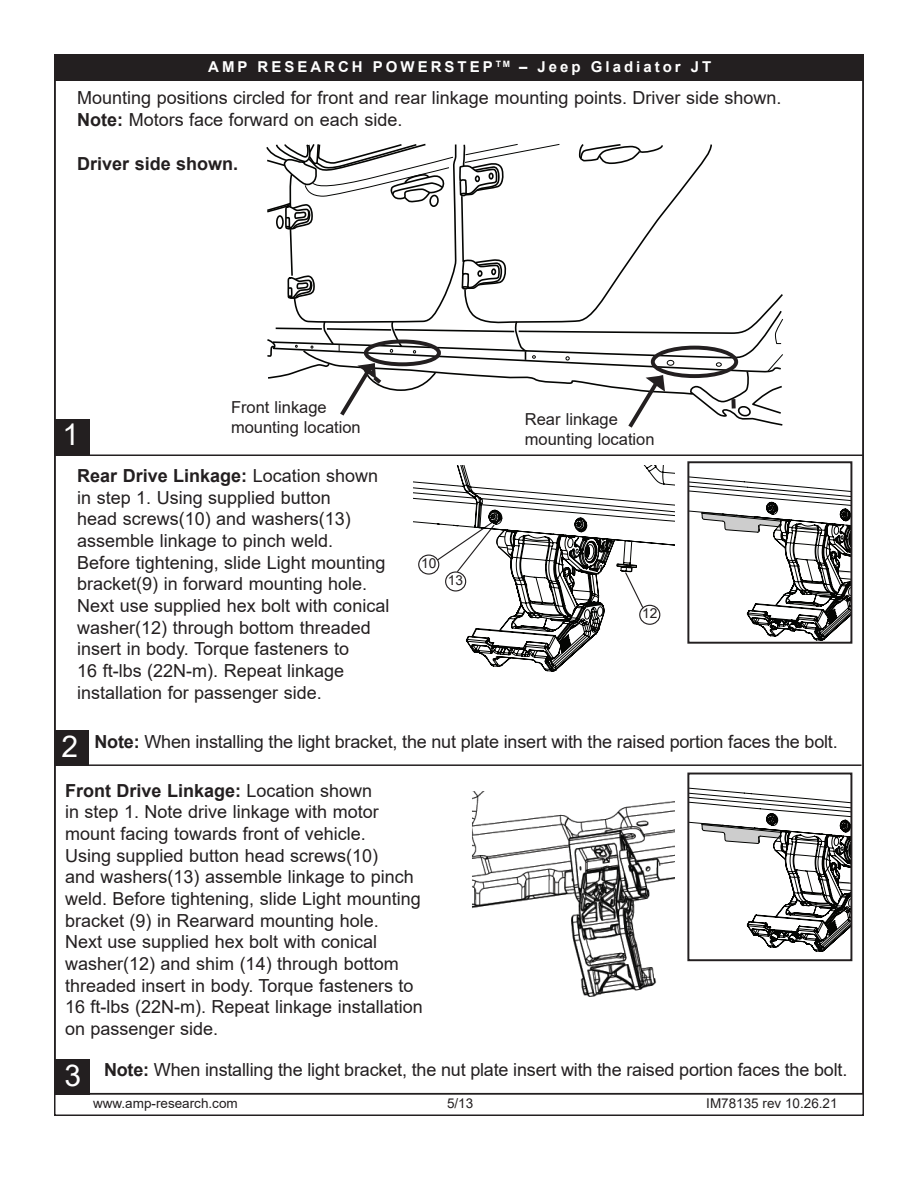
<style>
.page{position:relative;width:918px;height:1188px;background:#fff}
.page>*{position:absolute;margin:0;border:0;box-sizing:border-box;transform-origin:0 0}
.t1{font:30px "Arial";color:#fff}
.t2{font:18px/21.8px "Arial";color:#231f20}
.t3{font:700 18px "Arial";color:#231f20}
.t4{font:16.5px/20px "Arial";color:#231f20}
.t5{font:700 15px "Arial";letter-spacing:.2em;color:#fff}
.t6{font:13.8px "Arial";color:#231f20}
.t7{font:13.5px "Arial";color:#231f20}
.s1{font-weight:700}
</style>
<div class="page">
<div style="left:54px;top:55px;width:809px;height:26px;background:#231f20"></div>
<svg style="left:413px;top:465px;width:192px;height:207px"></svg>
<svg style="left:418px;top:521px;width:94px;height:71px"></svg>
<svg style="left:605px;top:465px;width:244px;height:176px"></svg>
<div style="left:687px;top:461px;width:165px;height:183px;border:2px solid #231f20"></div>
<img style="left:472px;top:792px;width:203px;height:205px">
<svg style="left:690px;top:787px;width:159px;height:165px"></svg>
<div style="left:687px;top:773px;width:165px;height:188px;border:2px solid #231f20"></div>
<hr style="left:54px;top:454px;width:809px;height:2px;background:#231f20">
<hr style="left:54px;top:764px;width:808px;height:2px;background:#231f20">
<svg style="left:266px;top:143px;width:517px;height:285px"></svg>
<div style="left:55px;top:419px;width:35px;height:36px;background:#231f20"></div>
<div style="left:54px;top:730px;width:34px;height:36px;background:#231f20"></div>
<div style="left:55px;top:1059px;width:35px;height:36px;background:#231f20"></div>
<p class="t5" style="left:208px;top:56px;width:505px">AMP RESEARCH POWERSTEP <sup>TM</sup> – Jeep Gladiator JT</p>
<p class="t2" style="left:77px;top:87px;width:706px">Mounting positions circled for front and rear linkage mounting points. Driver side shown.<br><span class="s1">Note:</span> Motors face forward on each side.</p>
<p class="t3" style="left:77px;top:151px;width:163px">Driver side shown.</p>
<p class="t4" style="left:231px;top:397px;width:131px">Front linkage mounting location</p>
<p class="t4" style="left:525px;top:409px;width:95px">Rear linkage</p>
<h1 class="t1" style="left:63px;top:414px;width:18px">1</h1>
<p class="t4" style="left:525px;top:429px;width:131px">mounting location</p>
<p class="t2" style="left:77px;top:465px;width:314px"><span class="s1">Rear Drive Linkage:</span> Location shown in step 1. Using supplied button<br>head screws(10) and washers(13) assemble linkage to pinch weld.<br>Before tightening, slide Light mounting bracket(9) in forward mounting hole.<br>Next use supplied hex bolt with conical washer(12) through bottom threaded insert in body. Torque fasteners to<br>16 ft-lbs (22N-m). Repeat linkage installation for passenger side.</p>
<p class="t6" style="left:421px;top:554px;width:17px">10</p>
<p class="t6" style="left:448px;top:571px;width:17px">13</p>
<p class="t6" style="left:642px;top:604px;width:17px">12</p>
<h1 class="t1" style="left:61px;top:726px;width:18px">2</h1>
<p class="t2" style="left:94px;top:731px;width:745px"><span class="s1">Note:</span> When installing the light bracket, the nut plate insert with the raised portion faces the bolt.</p>
<p class="t2" style="left:65px;top:779px;width:359px"><span class="s1">Front Drive Linkage:</span> Location shown<br>in step 1. Note drive linkage with motor mount facing towards front of vehicle.<br>Using supplied button head screws(10)<br>and washers(13) assemble linkage to pinch weld. Before tightening, slide Light mounting bracket (9) in Rearward mounting hole.<br>Next use supplied hex bolt with conical washer(12) and shim (14) through bottom threaded insert in body. Torque fasteners to 16 ft-lbs (22N-m). Repeat linkage installation on passenger side.</p>
<h1 class="t1" style="left:65px;top:1055px;width:18px">3</h1>
<p class="t2" style="left:104px;top:1059px;width:745px"><span class="s1">Note:</span> When installing the light bracket, the nut plate insert with the raised portion faces the bolt.</p>
<p class="t7" style="left:93px;top:1094px;width:146px">www.amp-research.com</p>
<p class="t7" style="left:447px;top:1094px;width:28px">5/13</p>
<p class="t7" style="left:706px;top:1094px;width:133px">IM78135 rev 10.26.21</p>
</div>
